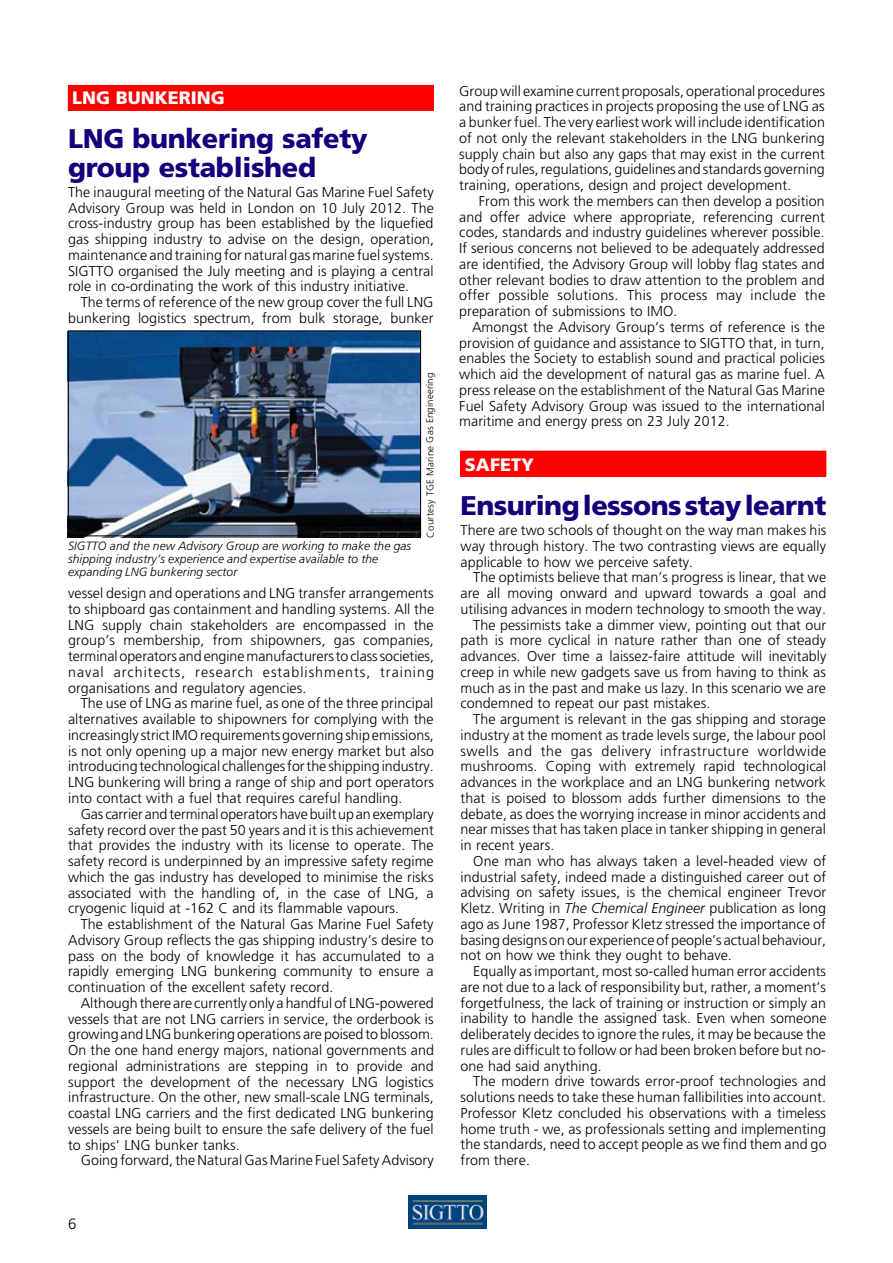
<style>
.page{position:relative;width:893px;height:1263px;background:#fff}
.page>*{position:absolute;margin:0;border:0;box-sizing:border-box;transform-origin:0 0}
.t1{font:900 27px/28.5px "Frutiger";letter-spacing:-.01em;color:#13017c}
.t2{font:900 18px "Frutiger";color:#fff}
.t3{font:300 15px "Frutiger";color:#000}
.t4{font:300 14.25px/15.8px "Frutiger";letter-spacing:.005em;color:#000;text-align:justify}
.t5{font:300 14.25px "Frutiger";letter-spacing:.04em;color:#000}
.t6{font:italic 300 12px/12.8px "Frutiger";letter-spacing:.01em;color:#000}
.t7{font:300 9.75px "Frutiger";letter-spacing:.01em;color:#000}
.s1{font-style:italic}
</style>
<div class="page">
<img style="left:408px;top:1196px;width:79px;height:33px">
<div style="left:68px;top:85px;width:365px;height:25px;background:#f00"></div>
<div style="left:68px;top:85px;width:366px;height:26px;border:1px solid #f00"></div>
<div style="left:461px;top:451px;width:365px;height:25px;background:#f00"></div>
<img style="left:68px;top:332px;width:353px;height:205px">
<div style="left:68px;top:330px;width:353px;height:206px;border:1px solid #000"></div>
<p class="t2" style="left:72px;top:87px;width:154px">LNG BUNKERING</p>
<h1 class="t1" style="left:68px;top:124px;width:301px">LNG bunkering safety group established</h1>
<p class="t4" style="left:68px;top:184px;width:367px">The inaugural meeting of the Natural Gas Marine Fuel Safety Advisory Group was held in London on 10 July 2012. The cross-industry group has been established by the liquefied gas shipping industry to advise on the design, operation, maintenance and training for natural gas marine fuel systems.<br>SIGTTO organised the July meeting and is playing a central role in co-ordinating the work of this industry initiative.</p>
<p class="t4" style="left:68px;top:294px;width:367px;text-align:right">The terms of reference of the new group cover the full LNG bunkering logistics spectrum, from bulk storage, bunker</p>
<p class="t6" style="left:68px;top:540px;width:345px">SIGTTO and the new Advisory Group are working to make the gas shipping industry’s experience and expertise available to the expanding LNG bunkering sector</p>
<p class="t7" style="left:424px;top:537px;width:167px;rotate:-90deg">Courtesy TGE Marine Gas Engineering</p>
<p class="t4" style="left:68px;top:585px;width:368px">vessel design and operations and LNG transfer arrangements to shipboard gas containment and handling systems. All the LNG supply chain stakeholders are encompassed in the group’s membership, from shipowners, gas companies, terminal operators and engine manufacturers to class societies, naval architects, research establishments, training organisations and regulatory agencies.</p>
<p class="t4" style="left:68px;top:696px;width:367px;text-indent:13px">The use of LNG as marine fuel, as one of the three principal alternatives available to shipowners for complying with the increasingly strict IMO requirements governing ship emissions, is not only opening up a major new energy market but also introducing technological challenges for the shipping industry.<br>LNG bunkering will bring a range of ship and port operators into contact with a fuel that requires careful handling.</p>
<p class="t4" style="left:68px;top:806px;width:367px;text-indent:13px">Gas carrier and terminal operators have built up an exemplary safety record over the past 50 years and it is this achievement that provides the industry with its license to operate. The safety record is underpinned by an impressive safety regime which the gas industry has developed to minimise the risks associated with the handling of, in the case of LNG, a cryogenic liquid at -162 C and its flammable vapours.</p>
<p class="t4" style="left:68px;top:916px;width:368px;text-indent:13px">The establishment of the Natural Gas Marine Fuel Safety Advisory Group reflects the gas shipping industry’s desire to pass on the body of knowledge it has accumulated to a rapidly emerging LNG bunkering community to ensure a continuation of the excellent safety record.</p>
<p class="t4" style="left:68px;top:995px;width:367px;text-indent:13px">Although there are currently only a handful of LNG-powered vessels that are not LNG carriers in service, the orderbook is growing and LNG bunkering operations are poised to blossom.<br>On the one hand energy majors, national governments and regional administrations are stepping in to provide and support the development of the necessary LNG logistics infrastructure. On the other, new small-scale LNG terminals, coastal LNG carriers and the first dedicated LNG bunkering vessels are being built to ensure the safe delivery of the fuel to ships' LNG bunker tanks.</p>
<p class="t4" style="left:81px;top:1152px;width:355px">Going forward, the Natural Gas Marine Fuel Safety Advisory</p>
<p class="t3" style="left:68px;top:1215px;width:10px">6</p>
<p class="t4" style="left:459px;top:83px;width:367px">Group will examine current proposals, operational procedures and training practices in projects proposing the use of LNG as a bunker fuel. The very earliest work will include identification of not only the relevant stakeholders in the LNG bunkering supply chain but also any gaps that may exist in the current body of rules, regulations, guidelines and standards governing training, operations, design and project development.</p>
<p class="t4" style="left:459px;top:193px;width:367px;text-indent:20px">From this work the members can then develop a position and offer advice where appropriate, referencing current codes, standards and industry guidelines wherever possible.<br>If serious concerns not believed to be adequately addressed are identified, the Advisory Group will lobby flag states and other relevant bodies to draw attention to the problem and offer possible solutions. This process may include the preparation of submissions to IMO.</p>
<p class="t4" style="left:459px;top:319px;width:367px;text-indent:13px">Amongst the Advisory Group’s terms of reference is the provision of guidance and assistance to SIGTTO that, in turn, enables the Society to establish sound and practical policies which aid the development of natural gas as marine fuel. A press release on the establishment of the Natural Gas Marine Fuel Safety Advisory Group was issued to the international maritime and energy press on 23 July 2012.</p>
<p class="t2" style="left:465px;top:454px;width:71px">SAFETY</p>
<h1 class="t1" style="left:460px;top:491px;width:367px">Ensuring lessons stay learnt</h1>
<p class="t4" style="left:460px;top:522px;width:367px">There are two schools of thought on the way man makes his way through history. The two contrasting views are equally applicable to how we perceive safety.</p>
<p class="t4" style="left:473px;top:569px;width:354px">The optimists believe that man’s progress is linear, that we</p>
<p class="t4" style="left:460px;top:585px;width:367px">are all moving onward and upward towards a goal and</p>
<p class="t4" style="left:460px;top:601px;width:367px">utilising advances in modern technology to smooth the way.</p>
<p class="t4" style="left:473px;top:617px;width:354px">The pessimists take a dimmer view, pointing out that our</p>
<p class="t4" style="left:460px;top:632px;width:367px">path is more cyclical in nature rather than one of steady</p>
<p class="t4" style="left:460px;top:648px;width:367px">advances. Over time a laissez-faire attitude will inevitably</p>
<p class="t4" style="left:460px;top:664px;width:367px">creep in while new gadgets save us from having to think as</p>
<p class="t4" style="left:460px;top:680px;width:367px">much as in the past and make us lazy. In this scenario we are</p>
<p class="t4" style="left:460px;top:695px;width:251px">condemned to repeat our past mistakes.</p>
<p class="t4" style="left:473px;top:711px;width:354px">The argument is relevant in the gas shipping and storage</p>
<p class="t4" style="left:460px;top:727px;width:367px">industry at the moment as trade levels surge, the labour pool</p>
<p class="t5" style="left:460px;top:743px;width:367px">swells and the gas delivery infrastructure worldwide</p>
<p class="t4" style="left:460px;top:758px;width:367px">mushrooms. Coping with extremely rapid technological</p>
<p class="t4" style="left:460px;top:774px;width:367px">advances in the workplace and an LNG bunkering network</p>
<p class="t4" style="left:460px;top:790px;width:367px">that is poised to blossom adds further dimensions to the</p>
<p class="t4" style="left:460px;top:806px;width:367px">debate, as does the worrying increase in minor accidents and</p>
<p class="t4" style="left:460px;top:821px;width:367px">near misses that has taken place in tanker shipping in general</p>
<p class="t4" style="left:460px;top:837px;width:95px">in recent years.</p>
<p class="t4" style="left:473px;top:853px;width:354px">One man who has always taken a level-headed view of</p>
<p class="t4" style="left:460px;top:869px;width:367px">industrial safety, indeed made a distinguished career out of</p>
<p class="t4" style="left:460px;top:884px;width:367px">advising on safety issues, is the chemical engineer Trevor</p>
<p class="t4" style="left:460px;top:900px;width:367px">Kletz. Writing in <span class="s1">The Chemical Engineer</span> publication as long</p>
<p class="t4" style="left:460px;top:916px;width:367px">ago as June 1987, Professor Kletz stressed the importance of</p>
<p class="t4" style="left:460px;top:932px;width:367px">basing designs on our experience of people’s actual behaviour,</p>
<p class="t4" style="left:460px;top:947px;width:273px">not on how we think they ought to behave.</p>
<p class="t4" style="left:473px;top:963px;width:354px">Equally as important, most so-called human error accidents</p>
<p class="t4" style="left:460px;top:979px;width:367px">are not due to a lack of responsibility but, rather, a moment’s</p>
<p class="t4" style="left:460px;top:995px;width:367px">forgetfulness, the lack of training or instruction or simply an</p>
<p class="t4" style="left:460px;top:1010px;width:368px">inability to handle the assigned task. Even when someone</p>
<p class="t4" style="left:460px;top:1026px;width:367px">deliberately decides to ignore the rules, it may be because the</p>
<p class="t4" style="left:460px;top:1042px;width:367px">rules are difficult to follow or had been broken before but no-</p>
<p class="t4" style="left:460px;top:1058px;width:143px">one had said anything.</p>
<p class="t4" style="left:473px;top:1073px;width:354px">The modern drive towards error-proof technologies and</p>
<p class="t4" style="left:460px;top:1089px;width:367px">solutions needs to take these human fallibilities into account.</p>
<p class="t4" style="left:460px;top:1105px;width:367px">Professor Kletz concluded his observations with a timeless</p>
<p class="t4" style="left:460px;top:1121px;width:367px">home truth - we, as professionals setting and implementing</p>
<p class="t4" style="left:460px;top:1136px;width:368px">the standards, need to accept people as we find them and go</p>
<p class="t4" style="left:460px;top:1152px;width:71px">from there.</p>
</div>
